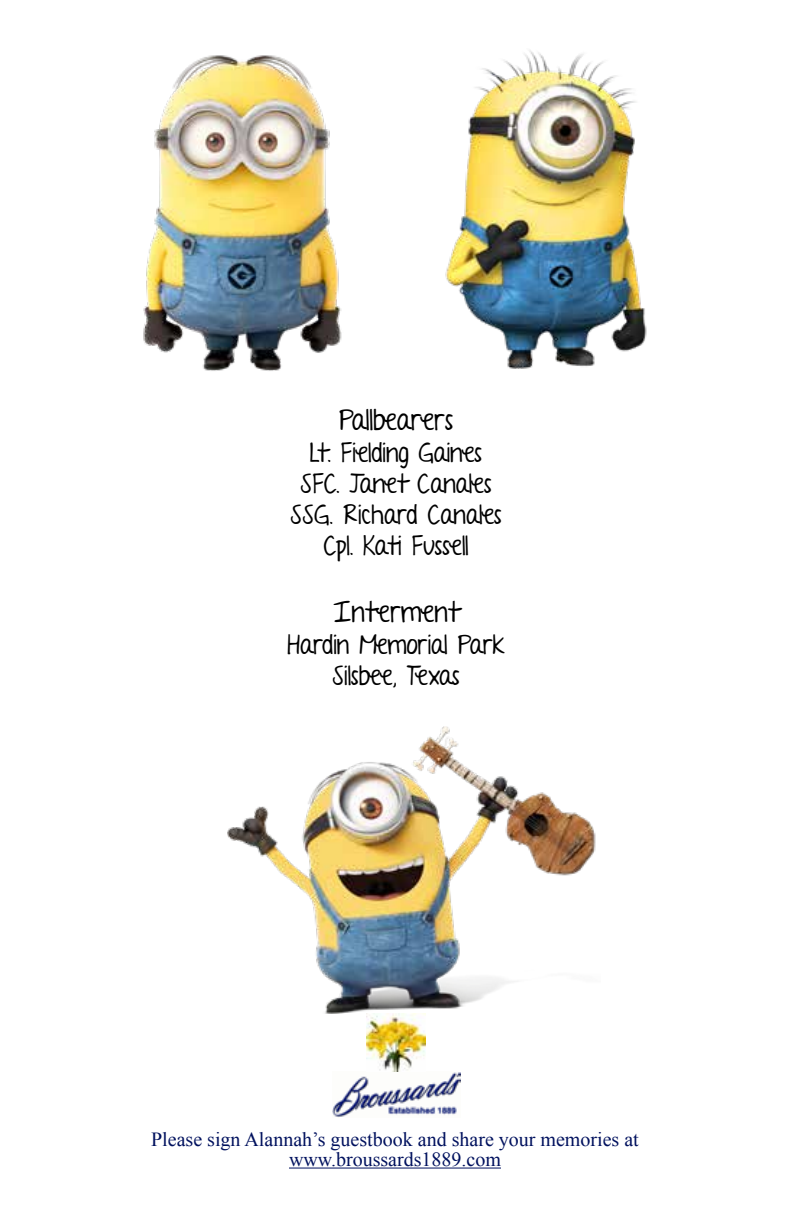
<style>
.page{position:relative;width:792px;height:1224px;background:#fff}
.page>*{position:absolute;margin:0;border:0;box-sizing:border-box;transform-origin:0 0}
.t1{font:28px "A Year Without Rain";color:#000}
.t2{font:26px/31.2px "A Year Without Rain";color:#000;text-align:center}
.t3{font:20px/20px "Times New Roman";color:#00115e;text-align:center}
</style>
<div class="page">
<img style="left:333px;top:1072px;width:127px;height:46px">
<hr style="left:289px;top:1168px;width:212px;height:1px;background:#00115e">
<img style="left:367px;top:1013px;width:58px;height:59px">
<img style="left:143px;top:55px;width:199px;height:316px">
<img style="left:445px;top:50px;width:202px;height:319px">
<img style="left:228px;top:727px;width:368px;height:286px">
<p class="t1" style="left:339px;top:402px;width:116px">Pallbearers</p>
<p class="t2" style="left:290px;top:437px;width:213px">Lt. Fielding Gaines<br>SFC. Janet Canales<br>SSG. Richard Canales<br>Cpl. Kati Fussell</p>
<p class="t1" style="left:333px;top:594px;width:127px">Interment</p>
<p class="t2" style="left:287px;top:629px;width:219px">Hardin Memorial Park<br>Silsbee, Texas</p>
<p class="t3" style="left:151px;top:1129px;width:489px">Please sign Alannah’s guestbook and share your memories at www.broussards1889.com</p>
</div>
